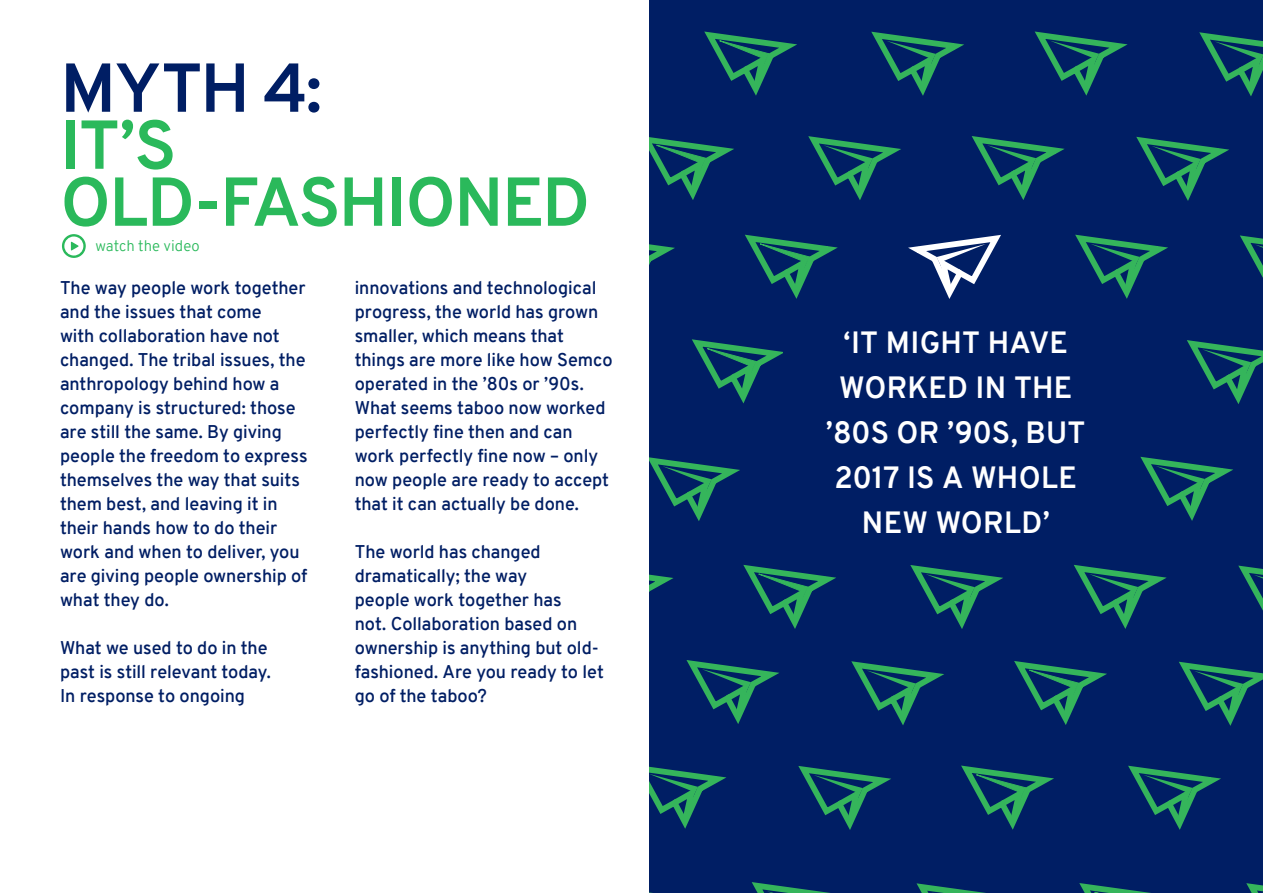
<style>
.page{position:relative;width:1263px;height:893px;background:#fff}
.page>*{position:absolute;margin:0;border:0;box-sizing:border-box;transform-origin:0 0}
.t1{font:700 69px/57px "Overpass";letter-spacing:-.025em;color:#2ab95b}
.t2{font:700 69px "Overpass";color:#001e64}
.t3{font:700 30px/45px "Overpass";letter-spacing:.005em;color:#fff;text-align:center}
.t4{font:600 18px/24px "Overpass";color:#001e64}
.t5{font:300 15px "Overpass";color:#2ab95b}
</style>
<div class="page">
<div style="left:649px;top:426px;width:614px;height:467px;background:#001e64"></div>
<svg style="left:851px;top:661px;width:93px;height:64px"></svg>
<svg style="left:686px;top:660px;width:93px;height:64px"></svg>
<svg style="left:1014px;top:661px;width:93px;height:64px"></svg>
<svg style="left:1179px;top:661px;width:84px;height:65px"></svg>
<svg style="left:798px;top:766px;width:93px;height:64px"></svg>
<svg style="left:649px;top:766px;width:77px;height:63px"></svg>
<svg style="left:961px;top:765px;width:93px;height:65px"></svg>
<svg style="left:1128px;top:765px;width:93px;height:65px"></svg>
<svg style="left:916px;top:883px;width:70px;height:10px"></svg>
<svg style="left:751px;top:882px;width:79px;height:11px"></svg>
<svg style="left:1079px;top:883px;width:72px;height:10px"></svg>
<svg style="left:1246px;top:883px;width:17px;height:10px"></svg>
<div style="left:649px;top:0;width:614px;height:654px;background:#001e64"></div>
<svg style="left:704px;top:31px;width:93px;height:65px"></svg>
<svg style="left:871px;top:31px;width:93px;height:65px"></svg>
<svg style="left:1034px;top:31px;width:94px;height:65px"></svg>
<svg style="left:1199px;top:32px;width:64px;height:64px"></svg>
<svg style="left:649px;top:137px;width:85px;height:63px"></svg>
<svg style="left:808px;top:136px;width:93px;height:64px"></svg>
<svg style="left:971px;top:136px;width:94px;height:64px"></svg>
<svg style="left:1136px;top:136px;width:93px;height:65px"></svg>
<svg style="left:649px;top:244px;width:26px;height:21px"></svg>
<svg style="left:745px;top:234px;width:93px;height:65px"></svg>
<svg style="left:908px;top:234px;width:93px;height:65px"></svg>
<svg style="left:1075px;top:234px;width:93px;height:65px"></svg>
<svg style="left:1240px;top:235px;width:23px;height:43px"></svg>
<svg style="left:692px;top:339px;width:91px;height:65px"></svg>
<svg style="left:1187px;top:340px;width:76px;height:64px"></svg>
<svg style="left:649px;top:457px;width:91px;height:64px"></svg>
<svg style="left:1140px;top:456px;width:93px;height:65px"></svg>
<svg style="left:649px;top:574px;width:25px;height:18px"></svg>
<svg style="left:743px;top:564px;width:93px;height:65px"></svg>
<svg style="left:910px;top:565px;width:93px;height:64px"></svg>
<svg style="left:1074px;top:564px;width:93px;height:65px"></svg>
<svg style="left:1238px;top:565px;width:25px;height:46px"></svg>
<svg style="left:62px;top:234px;width:24px;height:24px"></svg>
<h1 class="t2" style="left:60px;top:38px;width:263px">MYTH 4:</h1>
<h1 class="t1" style="left:60px;top:117px;width:531px">IT’S<br>OLD-FASHIONED</h1>
<p class="t5" style="left:95px;top:235px;width:106px">watch the video</p>
<p class="t4" style="left:60px;top:276px;width:249px">The way people work together and the issues that come<br>with collaboration have not changed. The tribal issues, the anthropology behind how a company is structured: those are still the same. By giving people the freedom to express themselves the way that suits them best, and leaving it in their hands how to do their work and when to deliver, you are giving people ownership of what they do.</p>
<p class="t4" style="left:60px;top:636px;width:212px">What we used to do in the past is still relevant today.<br>In response to ongoing</p>
<p class="t4" style="left:355px;top:276px;width:259px">innovations and technological progress, the world has grown smaller, which means that things are more like how Semco operated in the ’80s or ’90s.<br>What seems taboo now worked perfectly fine then and can work perfectly fine now – only now people are ready to accept that it can actually be done.</p>
<p class="t4" style="left:355px;top:540px;width:251px">The world has changed dramatically; the way<br>people work together has<br>not. Collaboration based on ownership is anything but old&shy;fashioned. Are you ready to let go of the taboo?</p>
<h2 class="t3" style="left:826px;top:320px;width:261px">‘IT MIGHT HAVE<br>WORKED IN THE ’80S OR ’90S, BUT<br>2017 IS A WHOLE<br>NEW WORLD’</h2>
</div>
